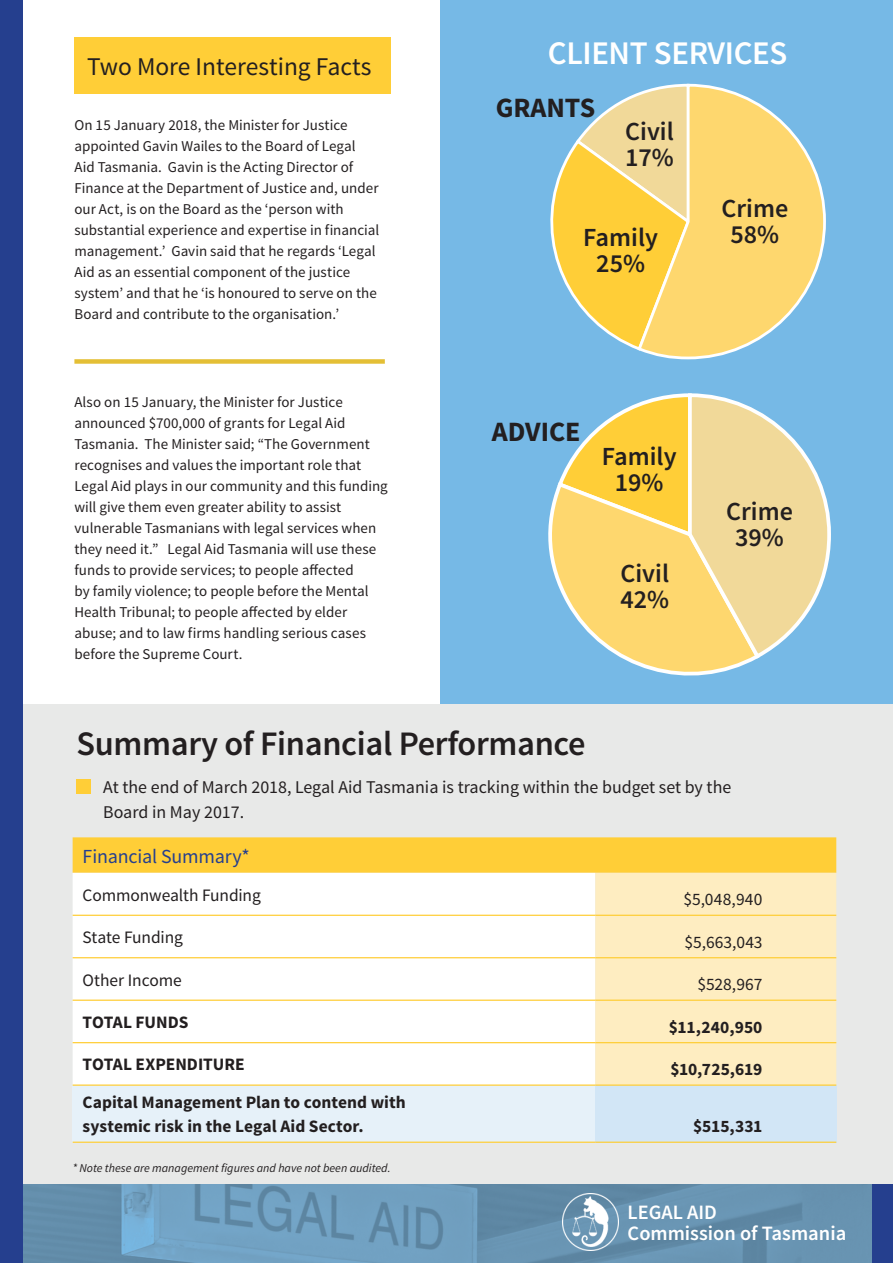
<style>
.page{position:relative;width:893px;height:1263px;background:#fff}
.page>*{position:absolute;margin:0;border:0;box-sizing:border-box;transform-origin:0 0}
.HEADERS_Titilium{font:600 34.35px "Source Sans Pro";letter-spacing:-.01em;color:#231f20}
.HEADERS_Titilium-2{font:600 33px "Source Sans Pro";letter-spacing:-.01em;color:#fff}
.t1{font:700 27.9px "Source Sans Pro";color:#231f20}
.t2{font:600 26.1px/26.1px "Source Sans Pro";color:#231f20;text-align:center}
.Description_Titilium{font:25.5px "Source Sans Pro";color:#231f20}
.t3{font:600 20.4px/21.6px "Source Sans Pro";color:#fff}
.Contents{font:19.95px "Source Sans Pro";letter-spacing:-.01em;color:#253f8e}
.Subtitles{font:18px/25.3px "Source Sans Pro";color:#231f20}
.Contents-2{font:700 17.4px/24px "Source Sans Pro";color:#231f20}
.Contents-3{font:17.4px "Source Sans Pro";letter-spacing:-.005em;color:#231f20}
.Contents-4{font:15px/21px "Source Sans Pro";letter-spacing:.005em;color:#231f20}
.t4{font:italic 12px "Source Sans Pro";color:#231f20}
</style>
<div class="page">
<div style="left:440px;top:0;width:453px;height:709px;background:#76b9e6"></div>
<div style="left:21px;top:704px;width:872px;height:494px;background:#e8e9e8"></div>
<div style="left:0;top:1184px;width:893px;height:79px;background:#253f8e"></div>
<img style="left:23px;top:1184px;width:849px;height:79px">
<img style="left:562px;top:1194px;width:57px;height:56px">
<div style="left:0;top:0;width:22px;height:1263px;background:#253f8e"></div>
<div style="left:73px;top:837px;width:763px;height:36px;background:#ffce37"></div>
<div style="left:73px;top:873px;width:522px;height:211px;background:#fff"></div>
<div style="left:595px;top:873px;width:241px;height:211px;background:#feedc1"></div>
<div style="left:73px;top:1085px;width:522px;height:57px;background:#e6f1f9"></div>
<div style="left:595px;top:1085px;width:241px;height:57px;background:#d2e6f6"></div>
<hr style="left:73px;top:1084px;width:522px;height:2px;background:#ffce37">
<hr style="left:595px;top:1084px;width:241px;height:2px;background:#ffce37">
<hr style="left:73px;top:1141px;width:522px;height:2px;background:#ffce37">
<hr style="left:595px;top:1141px;width:241px;height:2px;background:#ffce37">
<hr style="left:73px;top:915px;width:522px;height:1px;background:#ffce37">
<hr style="left:595px;top:915px;width:241px;height:1px;background:#ffce37">
<hr style="left:73px;top:957px;width:522px;height:1px;background:#ffce37">
<hr style="left:595px;top:957px;width:241px;height:1px;background:#ffce37">
<hr style="left:73px;top:999px;width:522px;height:2px;background:#ffce37">
<hr style="left:595px;top:999px;width:241px;height:2px;background:#ffce37">
<hr style="left:73px;top:1042px;width:522px;height:1px;background:#ffce37">
<hr style="left:595px;top:1042px;width:241px;height:1px;background:#ffce37">
<div style="left:77px;top:779px;width:14px;height:15px;background:#ffce37"></div>
<div style="left:74px;top:37px;width:317px;height:57px;background:#ffce37"></div>
<svg style="left:548px;top:393px;width:283px;height:283px"></svg>
<svg style="left:550px;top:93px;width:86px;height:256px"></svg>
<svg style="left:636px;top:83px;width:190px;height:277px"></svg>
<div style="left:74px;top:359px;width:311px;height:5px;background:#e4bf35"></div>
<p class="Description_Titilium" style="left:87px;top:50px;width:286px">Two More Interesting Facts</p>
<p class="Contents-4" style="left:74px;top:114px;width:306px">On 15 January 2018, the Minister for Justice appointed Gavin Wailes to the Board of Legal Aid Tasmania. Gavin is the Acting Director of Finance at the Department of Justice and, under our Act, is on the Board as the ‘person with substantial experience and expertise in financial management.’ Gavin said that he regards ‘Legal Aid as an essential component of the justice system’ and that he ‘is honoured to serve on the Board and contribute to the organisation.’</p>
<p class="Contents-4" style="left:74px;top:392px;width:315px">Also on 15 January, the Minister for Justice announced $700,000 of grants for Legal Aid Tasmania. The Minister said; “The Government recognises and values the important role that Legal Aid plays in our community and this funding will give them even greater ability to assist vulnerable Tasmanians with legal services when they need it.” Legal Aid Tasmania will use these funds to provide services; to people affected<br>by family violence; to people before the Mental Health Tribunal; to people affected by elder abuse; and to law firms handling serious cases before the Supreme Court.</p>
<p class="HEADERS_Titilium-2" style="left:548px;top:32px;width:241px">CLIENT SERVICES</p>
<p class="t1" style="left:496px;top:90px;width:101px">GRANTS</p>
<p class="t2" style="left:625px;top:119px;width:50px;text-align:left">Civil<br>17%</p>
<p class="t2" style="left:583px;top:225px;width:76px">Family<br>25%</p>
<p class="t2" style="left:721px;top:196px;width:68px">Crime<br>58%</p>
<p class="t1" style="left:492px;top:414px;width:90px">ADVICE</p>
<p class="t2" style="left:602px;top:444px;width:76px">Family<br>19%</p>
<p class="t2" style="left:620px;top:561px;width:50px;text-align:left">Civil<br>42%</p>
<p class="t2" style="left:726px;top:499px;width:68px">Crime<br>39%</p>
<p class="HEADERS_Titilium" style="left:77px;top:722px;width:511px">Summary of Financial Performance</p>
<p class="Subtitles" style="left:103px;top:775px;width:629px">At the end of March 2018, Legal Aid Tasmania is tracking within the budget set by the<br>Board in May 2017.</p>
<p class="Contents" style="left:83px;top:843px;width:169px">Financial Summary*</p>
<p class="Contents-3" style="left:83px;top:884px;width:180px">Commonwealth Funding</p>
<p class="Contents-3" style="left:683px;top:889px;width:81px">$5,048,940</p>
<p class="Contents-3" style="left:83px;top:926px;width:102px">State Funding</p>
<p class="Contents-3" style="left:685px;top:931px;width:79px">$5,663,043</p>
<p class="Contents-3" style="left:83px;top:969px;width:101px">Other Income</p>
<p class="Contents-3" style="left:697px;top:974px;width:67px">$528,967</p>
<p class="Contents-2" style="left:83px;top:1011px;width:107px">TOTAL FUNDS</p>
<p class="Contents-2" style="left:669px;top:1015px;width:95px">$11,240,950</p>
<p class="Contents-2" style="left:83px;top:1053px;width:164px">TOTAL EXPENDITURE</p>
<p class="Contents-2" style="left:670px;top:1058px;width:94px">$10,725,619</p>
<p class="Contents-2" style="left:83px;top:1091px;width:325px">Capital Management Plan to contend with systemic risk in the Legal Aid Sector.</p>
<p class="Contents-2" style="left:693px;top:1115px;width:71px">$515,331</p>
<p class="t4" style="left:72px;top:1160px;width:320px">* Note these are management figures and have not been audited.</p>
<p class="t3" style="left:628px;top:1202px;width:220px">LEGAL AID<br>Commission of Tasmania</p>
</div>
